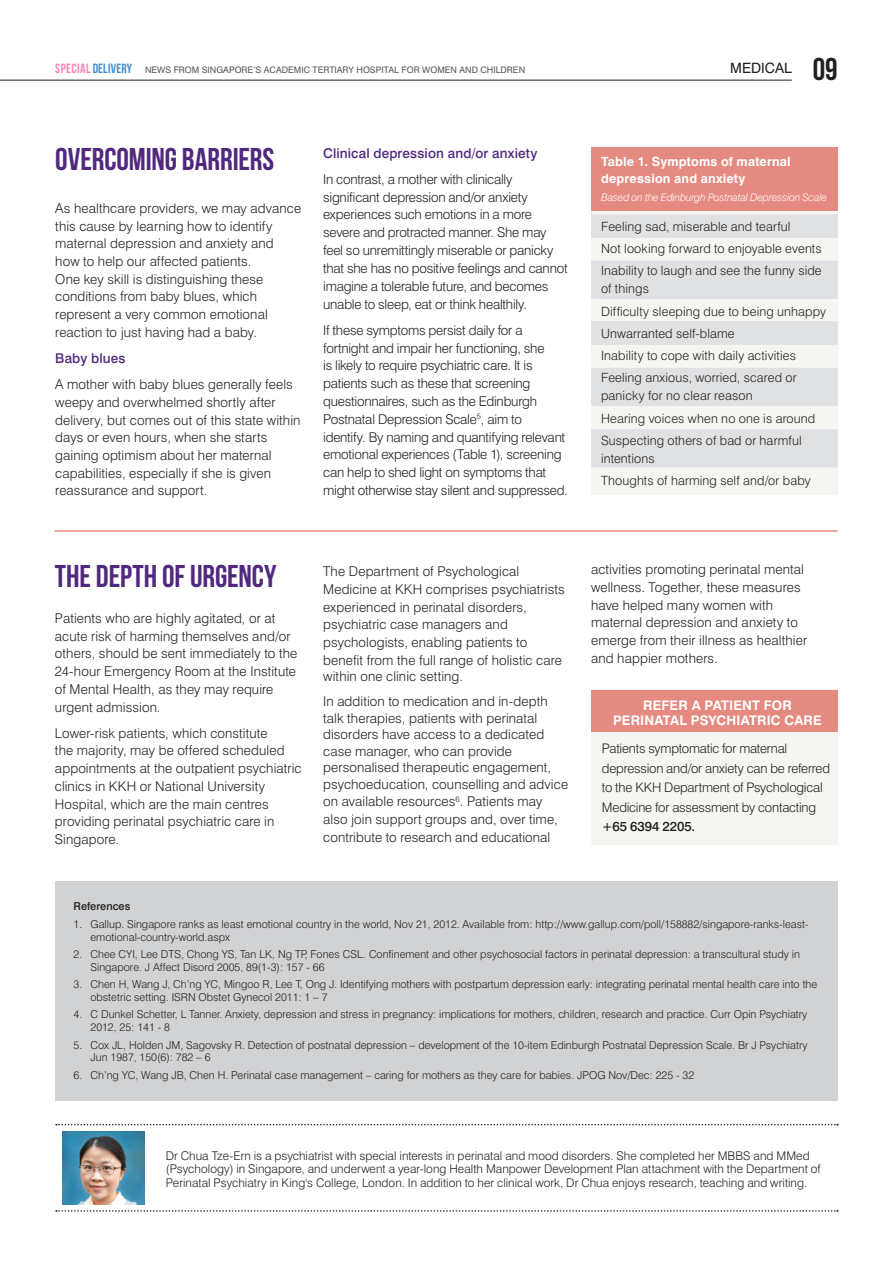
<style>
.page{position:relative;width:893px;height:1263px;background:#fff}
.page>*{position:absolute;margin:0;border:0;box-sizing:border-box;transform-origin:0 0}
.t1{font:31.5px "Bebas Neue";letter-spacing:-.005em;color:#50287d}
.t2{font:31.5px "Bebas Neue";color:#231f20}
.t3{font:14.25px "Swiss 721 BT";color:#231f20}
.t4{font:300 13.5px/17.7px "Swiss 721 BT";letter-spacing:.005em;color:#231f20}
.t5{font:300 13.5px/17.9px "Swiss 721 BT";letter-spacing:-.02em;color:#231f20}
.t6{font:300 13.5px/17.9px "Swiss 721 BT";letter-spacing:-.015em;color:#231f20}
.t7{font:500 13.5px "Swiss 721 BT";letter-spacing:.01em;color:#50287d}
.t8{font:300 13.2px/19.5px "Swiss 721 BT";letter-spacing:-.015em;color:#231f20}
.t9{font:700 13.2px/15px "Swiss 721 BT";letter-spacing:.01em;color:#fff;text-align:center}
.t10{font:500 13.2px "Swiss 721 BT";color:#231f20}
.t11{font:300 12.75px/22.2px "Swiss 721 BT";letter-spacing:.01em;color:#231f20}
.t12{font:700 12.75px/17px "Swiss 721 BT";letter-spacing:.015em;color:#fff}
.t13{font:300 12px/13.5px "Swiss 721 BT";letter-spacing:.005em;color:#231f20}
.t14{font:300 10.95px/12.8px "Swiss 721 BT";color:#231f20}
.t15{font:500 10.95px "Swiss 721 BT";color:#231f20}
.t16{font:italic 300 10.5px "Swiss 721 BT";letter-spacing:-.01em;color:#fff}
.t17{font:9px "Swiss 721 BT";color:#57585a}
.s1{font-family:"Bebas Neue";font-size:13.35px;color:#f287b6}
.s2{font-family:"Bebas Neue";font-size:13.35px;color:#448dcb}
</style>
<div class="page">
<div style="left:591px;top:149px;width:246px;height:346px;background:#f5f5f2"></div>
<div style="left:591px;top:214px;width:246px;height:24px;background:#e0e1e3"></div>
<div style="left:591px;top:321px;width:246px;height:24px;background:#e0e1e3"></div>
<div style="left:591px;top:368px;width:246px;height:38px;background:#e0e1e3"></div>
<div style="left:591px;top:429px;width:246px;height:38px;background:#e0e1e3"></div>
<div style="left:591px;top:261px;width:246px;height:38px;background:#e0e1e3"></div>
<div style="left:591px;top:147px;width:247px;height:63px;background:#e58a81"></div>
<img style="left:62px;top:1132px;width:83px;height:72px">
<svg style="left:56px;top:1210px;width:782px;height:1px"></svg>
<svg style="left:56px;top:1124px;width:782px;height:1px"></svg>
<div style="left:55px;top:882px;width:783px;height:219px;background:#d1d2d4"></div>
<hr style="left:55px;top:530px;width:783px;height:2px;background:#e58a81">
<div style="left:591px;top:690px;width:246px;height:155px;background:#f5f5f2"></div>
<div style="left:591px;top:690px;width:246px;height:42px;background:#e58a81"></div>
<hr style="left:0;top:80px;width:792px;height:1px;background:#231f20">
<p class="t17" style="left:55px;top:64px;width:470px"><span class="s1">SPECIAL</span> <span class="s2">DELIVERY</span> NEWS FROM SINGAPORE’S ACADEMIC TERTIARY HOSPITAL FOR WOMEN AND CHILDREN</p>
<p class="t3" style="left:730px;top:60px;width:63px">MEDICAL</p>
<h1 class="t2" style="left:813px;top:52px;width:26px">09</h1>
<h1 class="t1" style="left:55px;top:142px;width:221px">OVERCOMING BARRIERS</h1>
<p class="t7" style="left:323px;top:145px;width:216px">Clinical depression and/or anxiety</p>
<p class="t6" style="left:323px;top:170px;width:246px">In contrast, a mother with clinically significant depression and/or anxiety experiences such emotions in a more severe and protracted manner. She may feel so unremittingly miserable or panicky that she has no positive feelings and cannot imagine a tolerable future, and becomes unable to sleep, eat or think healthily.</p>
<p class="t5" style="left:323px;top:321px;width:246px">If these symptoms persist daily for a fortnight and impair her functioning, she<br>is likely to require psychiatric care. It is patients such as these that screening questionnaires, such as the Edinburgh Postnatal Depression Scale<sup>5</sup>, aim to identify. By naming and quantifying relevant emotional experiences (Table 1), screening can help to shed light on symptoms that might otherwise stay silent and suppressed.</p>
<p class="t4" style="left:55px;top:199px;width:247px">As healthcare providers, we may advance this cause by learning how to identify maternal depression and anxiety and how to help our affected patients.<br>One key skill is distinguishing these conditions from baby blues, which represent a very common emotional reaction to just having had a baby.</p>
<p class="t7" style="left:55px;top:350px;width:72px">Baby blues</p>
<p class="t4" style="left:55px;top:375px;width:247px">A mother with baby blues generally feels weepy and overwhelmed shortly after delivery, but comes out of this state within days or even hours, when she starts gaining optimism about her maternal capabilities, especially if she is given reassurance and support.</p>
<p class="t12" style="left:601px;top:153px;width:191px">Table 1. Symptoms of maternal depression and anxiety</p>
<p class="t16" style="left:601px;top:191px;width:228px">Based on the Edinburgh Postnatal Depression Scale</p>
<p class="t11" style="left:601px;top:215px;width:222px">Feeling sad, miserable and tearful<br>Not looking forward to enjoyable events<br>Inability to laugh and see the funny side</p>
<p class="t11" style="left:601px;top:277px;width:227px">of things<br>Difficulty sleeping due to being unhappy<br>Unwarranted self-blame<br>Inability to cope with daily activities<br>Feeling anxious, worried, scared or</p>
<p class="t11" style="left:601px;top:384px;width:216px">panicky for no clear reason<br>Hearing voices when no one is around<br>Suspecting others of bad or harmful</p>
<p class="t11" style="left:601px;top:447px;width:211px">intentions<br>Thoughts of harming self and/or baby</p>
<h1 class="t1" style="left:55px;top:558px;width:223px">THE DEPTH OF URGENCY</h1>
<p class="t4" style="left:323px;top:562px;width:243px">The Department of Psychological Medicine at KKH comprises psychiatrists experienced in perinatal disorders, psychiatric case managers and psychologists, enabling patients to benefit from the full range of holistic care within one clinic setting.</p>
<p class="t4" style="left:323px;top:693px;width:246px;line-height:17px">In addition to medication and in-depth talk therapies, patients with perinatal disorders have access to a dedicated case manager, who can provide personalised therapeutic engagement, psychoeducation, counselling and advice on available resources<sup>6</sup>. Patients may also join support groups and, over time, contribute to research and educational</p>
<p class="t4" style="left:55px;top:609px;width:244px">Patients who are highly agitated, or at acute risk of harming themselves and/or others, should be sent immediately to the 24-hour Emergency Room at the Institute of Mental Health, as they may require urgent admission.</p>
<p class="t4" style="left:55px;top:724px;width:248px">Lower-risk patients, which constitute<br>the majority, may be offered scheduled appointments at the outpatient psychiatric clinics in KKH or National University Hospital, which are the main centres providing perinatal psychiatric care in Singapore.</p>
<p class="t4" style="left:591px;top:560px;width:218px">activities promoting perinatal mental wellness. Together, these measures have helped many women with maternal depression and anxiety to emerge from their illness as healthier and happier mothers.</p>
<p class="t9" style="left:613px;top:698px;width:209px">REFER A PATIENT FOR<br>PERINATAL PSYCHIATRIC CARE</p>
<p class="t8" style="left:602px;top:738px;width:230px">Patients symptomatic for maternal depression and/or anxiety can be referred to the KKH Department of Psychological Medicine for assessment by contacting</p>
<p class="t10" style="left:602px;top:818px;width:95px">+65 6394 2205.</p>
<p class="t15" style="left:74px;top:900px;width:58px">References</p>
<p class="t14" style="left:91px;top:917px;width:719px;text-indent:-17px">1. Gallup. Singapore ranks as least emotional country in the world, Nov 21, 2012. Available from: http://www.gallup.com/poll/158882/singapore-ranks-least&shy;emotional-country-world.aspx</p>
<p class="t14" style="left:91px;top:948px;width:711px;text-indent:-17px">2. Chee CYI, Lee DTS, Chong YS, Tan LK, Ng TP, Fones CSL. Confinement and other psychosocial factors in perinatal depression: a transcultural study in<br>Singapore. J Affect Disord 2005, 89(1-3): 157 - 66</p>
<p class="t14" style="left:91px;top:978px;width:728px;text-indent:-17px">3. Chen H, Wang J, Ch’ng YC, Mingoo R, Lee T, Ong J. Identifying mothers with postpartum depression early: integrating perinatal mental health care into the obstetric setting. ISRN Obstet Gynecol 2011: 1 – 7</p>
<p class="t14" style="left:91px;top:1008px;width:718px;text-indent:-17px">4. C Dunkel Schetter, L Tanner. Anxiety, depression and stress in pregnancy: implications for mothers, children, research and practice. Curr Opin Psychiatry<br>2012, 25: 141 - 8</p>
<p class="t14" style="left:91px;top:1038px;width:718px;text-indent:-17px">5. Cox JL, Holden JM, Sagovsky R. Detection of postnatal depression – development of the 10-item Edinburgh Postnatal Depression Scale. Br J Psychiatry<br>Jun 1987, 150(6): 782 – 6</p>
<p class="t14" style="left:74px;top:1068px;width:622px">6. Ch’ng YC, Wang JB, Chen H. Perinatal case management – caring for mothers as they care for babies. JPOG Nov/Dec: 225 - 32</p>
<p class="t13" style="left:166px;top:1148px;width:656px">Dr Chua Tze-Ern is a psychiatrist with special interests in perinatal and mood disorders. She completed her MBBS and MMed (Psychology) in Singapore, and underwent a year-long Health Manpower Development Plan attachment with the Department of<br>Perinatal Psychiatry in King's College, London. In addition to her clinical work, Dr Chua enjoys research, teaching and writing.</p>
</div>
